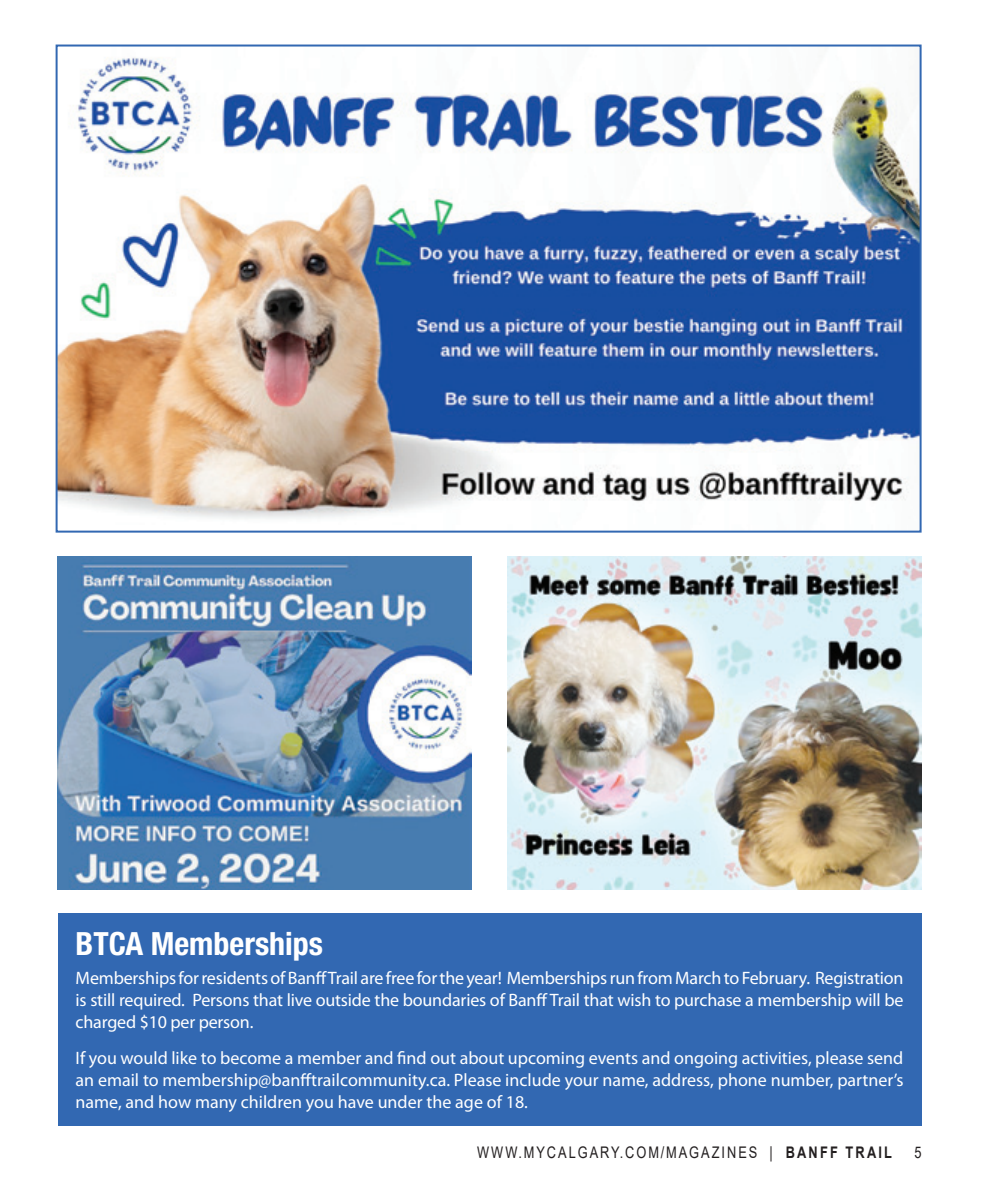
<style>
.page{position:relative;width:990px;height:1188px;background:#fff}
.page>*{position:absolute;margin:0;border:0;box-sizing:border-box;transform-origin:0 0}
.In_Around_title{font:700 condensed 32px "Helvetica Neue LT Std";color:#fff}
.Body_text{font:18px/22px "Myriad Pro";letter-spacing:-.01em;color:#fff;text-align:justify}
.t1{font:16px "Arial";letter-spacing:.155em;color:#231f20;scale:.8 1}
.s1{font-weight:700}
</style>
<div class="page">
<img style="left:508px;top:556px;width:414px;height:334px">
<img style="left:59px;top:57px;width:860px;height:462px">
<img style="left:58px;top:556px;width:414px;height:334px">
<div style="left:58px;top:914px;width:864px;height:212px;background:#3268b2"></div>
<p class="In_Around_title" style="left:76px;top:924px;width:249px">BTCA Memberships</p>
<p class="Body_text" style="left:76px;top:966px;width:829px">Memberships for residents of Banff Trail are free for the year! Memberships run from March to February. Registration is still required. Persons that live outside the boundaries of Banff Trail that wish to purchase a membership will be charged $10 per person.</p>
<p class="Body_text" style="left:76px;top:1047px;width:829px">If you would like to become a member and find out about upcoming events and ongoing activities, please send an email to membership@banfftrailcommunity.ca. Please include your name, address, phone number, partner’s name, and how many children you have under the age of 18.</p>
<p class="t1" style="left:477px;top:1141px;width:520px">WWW.MYCALGARY.COM/MAGAZINES | <span class="s1">BANFF TRAIL</span></p>
<p class="t1" style="left:914px;top:1141px;width:10px">5</p>
</div>
